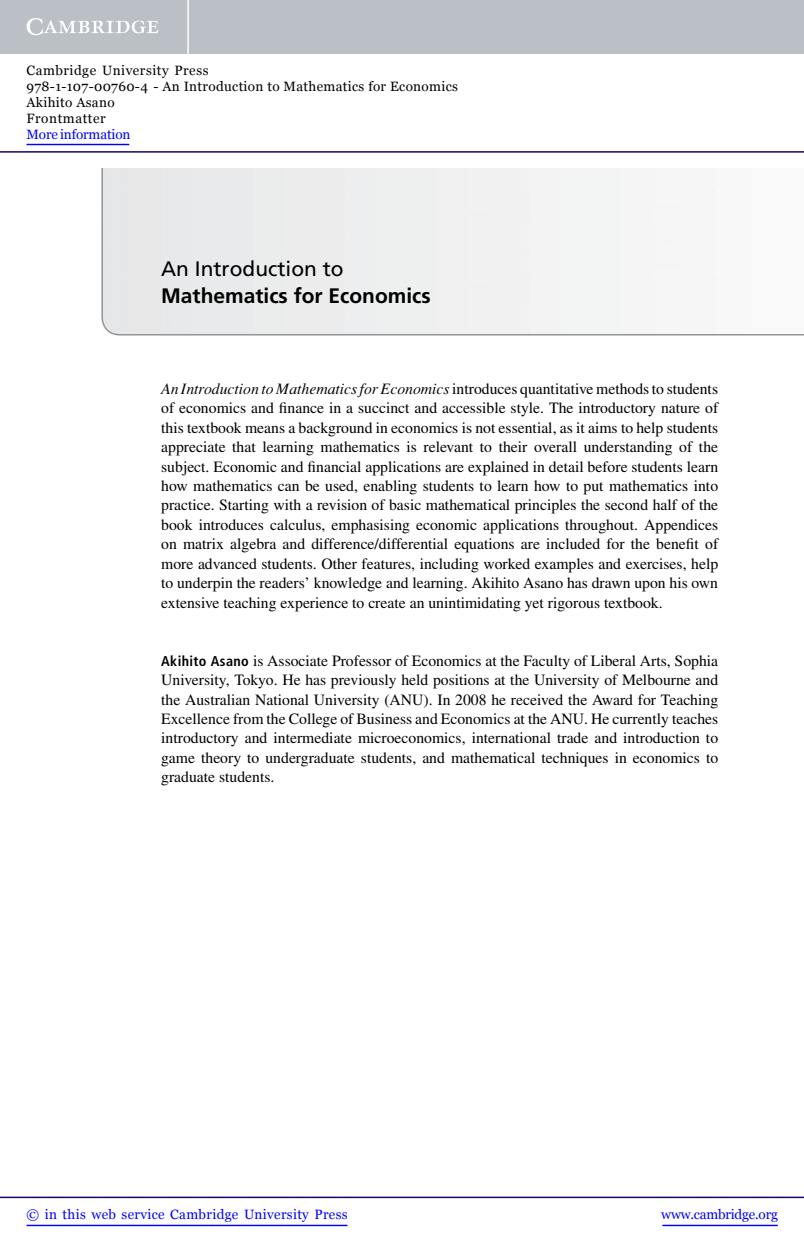
<style>
.page{position:relative;width:804px;height:1248px;background:#fff}
.page>*{position:absolute;margin:0;border:0;box-sizing:border-box;transform-origin:0 0}
.t1{font:700 20.85px "Frutiger";color:#000}
.t2{font:20.85px "Frutiger";color:#000}
.t3{font:15.75px/19.5px "Times";color:#000;text-align:justify}
.t4{font:13.5px/16.2px "Georgia";letter-spacing:.025em;color:#000}
.t5{font:13.5px "Georgia";letter-spacing:.025em;color:#00f}
.t6{font:13.5px "Georgia";letter-spacing:-.015em;color:#00f}
.t7{font:13.5px "Georgia";letter-spacing:-.01em;color:#00f}
.s1{font-style:italic}
.s2{font-family:"Frutiger";font-weight:700;font-stretch:condensed;font-size:14.25px}
</style>
<div class="page">
<svg style="left:101px;top:169px;width:703px;height:167px"></svg>
<div style="left:0;top:0;width:804px;height:54px;background:#bac0c6"></div>
<svg style="left:27px;top:18px;width:132px;height:17px"></svg>
<hr style="left:187px;top:0;width:2px;height:54px;background:#fff">
<hr style="left:0;top:151px;width:804px;height:2px;background:#150666">
<hr style="left:662px;top:1225px;width:116px;height:1px;background:#00f">
<hr style="left:0;top:1197px;width:804px;height:1px;background:#150666">
<hr style="left:27px;top:1225px;width:320px;height:1px;background:#00f">
<hr style="left:27px;top:144px;width:102px;height:1px;background:#00f">
<p class="t4" style="left:27px;top:62px;width:433px">Cambridge University Press<br>978-1-107-00760-4 - An Introduction to Mathematics for Economics<br>Akihito Asano<br>Frontmatter</p>
<p class="t7" style="left:27px;top:127px;width:105px">More information</p>
<h1 class="t2" style="left:161px;top:260px;width:184px">An Introduction to</h1>
<h1 class="t1" style="left:161px;top:287px;width:271px">Mathematics for Economics</h1>
<p class="t3" style="left:161px;top:380px;width:559px"><span class="s1">An Introduction to Mathematics for Economics</span> introduces quantitative methods to students of economics and finance in a succinct and accessible style. The introductory nature of this textbook means a background in economics is not essential, as it aims to help students appreciate that learning mathematics is relevant to their overall understanding of the subject. Economic and financial applications are explained in detail before students learn how mathematics can be used, enabling students to learn how to put mathematics into practice. Starting with a revision of basic mathematical principles the second half of the book introduces calculus, emphasising economic applications throughout. Appendices on matrix algebra and difference/differential equations are included for the benefit of more advanced students. Other features, including worked examples and exercises, help to underpin the readers’ knowledge and learning. Akihito Asano has drawn upon his own extensive teaching experience to create an unintimidating yet rigorous textbook.</p>
<p class="t3" style="left:161px;top:652px;width:559px"><span class="s2">Akihito Asano</span> is Associate Professor of Economics at the Faculty of Liberal Arts, Sophia University, Tokyo. He has previously held positions at the University of Melbourne and the Australian National University (ANU). In 2008 he received the Award for Teaching Excellence from the College of Business and Economics at the ANU. He currently teaches introductory and intermediate microeconomics, international trade and introduction to game theory to undergraduate students, and mathematical techniques in economics to graduate students.</p>
<p class="t5" style="left:27px;top:1207px;width:323px">© in this web service Cambridge University Press</p>
<p class="t6" style="left:661px;top:1207px;width:118px">www.cambridge.org</p>
</div>
